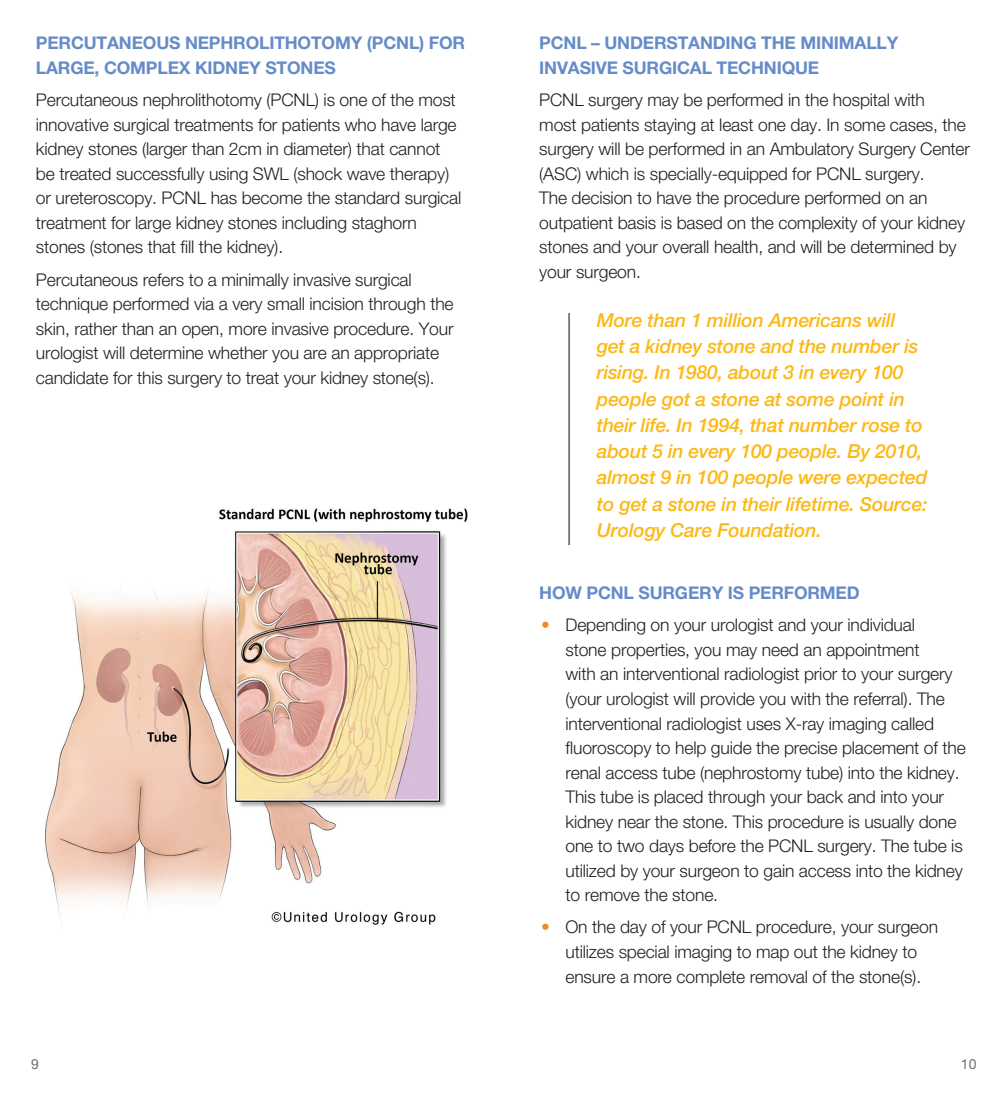
<style>
.page{position:relative;width:1008px;height:1103px;background:#fff}
.page>*{position:absolute;margin:0;border:0;box-sizing:border-box;transform-origin:0 0}
.body{font:italic 500 19.25px/26.2px "Helvetica Neue LT Pro";letter-spacing:-.01em;color:#fcb814}
.body-2{font:300 17.5px/24.5px "Helvetica Neue LT Pro";letter-spacing:-.01em;color:#231f20}
.Bro-Bullets{font:300 17.5px/24.5px "Helvetica Neue LT Pro";letter-spacing:-.01em;color:#231f20}
.body-3{font:700 17.5px/24.5px "Helvetica Neue LT Pro";letter-spacing:-.01em;color:#668cc8}
.t1{font:14px "Helvetica Neue LT Pro";color:#687379}
.s1{color:#f38c1e}
</style>
<div class="page">
<img style="left:45px;top:508px;width:423px;height:417px">
<hr style="left:568px;top:313px;width:2px;height:232px;background:#687379">
<p class="body-3" style="left:36px;top:30px;width:431px">PERCUTANEOUS NEPHROLITHOTOMY (PCNL) FOR<br>LARGE, COMPLEX KIDNEY STONES</p>
<p class="body-2" style="left:36px;top:87px;width:427px">Percutaneous nephrolithotomy (PCNL) is one of the most innovative surgical treatments for patients who have large kidney stones (larger than 2cm in diameter) that cannot be treated successfully using SWL (shock wave therapy) or ureteroscopy. PCNL has become the standard surgical treatment for large kidney stones including staghorn stones (stones that fill the kidney).</p>
<p class="body-2" style="left:36px;top:267px;width:419px">Percutaneous refers to a minimally invasive surgical technique performed via a very small incision through the skin, rather than an open, more invasive procedure. Your urologist will determine whether you are an appropriate candidate for this surgery to treat your kidney stone(s).</p>
<p class="body-3" style="left:539px;top:30px;width:361px">PCNL – UNDERSTANDING THE MINIMALLY<br>INVASIVE SURGICAL TECHNIQUE</p>
<p class="body-2" style="left:539px;top:87px;width:432px">PCNL surgery may be performed in the hospital with<br>most patients staying at least one day. In some cases, the surgery will be performed in an Ambulatory Surgery Center (ASC) which is specially-equipped for PCNL surgery.<br>The decision to have the procedure performed on an outpatient basis is based on the complexity of your kidney stones and your overall health, and will be determined by your surgeon.</p>
<p class="body" style="left:597px;top:307px;width:332px">More than 1 million Americans will get a kidney stone and the number is rising. In 1980, about 3 in every 100 people got a stone at some point in their life. In 1994, that number rose to about 5 in every 100 people. By 2010, almost 9 in 100 people were expected to get a stone in their lifetime. Source:<br>Urology Care Foundation.</p>
<p class="body-3" style="left:539px;top:580px;width:322px">HOW PCNL SURGERY IS PERFORMED</p>
<p class="Bro-Bullets" style="left:566px;top:612px;width:402px;text-indent:-24px"><span class="s1">•</span> Depending on your urologist and your individual<br>stone properties, you may need an appointment<br>with an interventional radiologist prior to your surgery (your urologist will provide you with the referral). The interventional radiologist uses X-ray imaging called fluoroscopy to help guide the precise placement of the renal access tube (nephrostomy tube) into the kidney.<br>This tube is placed through your back and into your kidney near the stone. This procedure is usually done one to two days before the PCNL surgery. The tube is utilized by your surgeon to gain access into the kidney to remove the stone.</p>
<p class="Bro-Bullets" style="left:541px;top:914px;width:399px;text-align:center"><span class="s1">•</span> On the day of your PCNL procedure, your surgeon utilizes special imaging to map out the kidney to ensure a more complete removal of the stone(s).</p>
<p class="t1" style="left:31px;top:1055px;width:9px">9</p>
<p class="t1" style="left:961px;top:1056px;width:17px">10</p>
</div>
